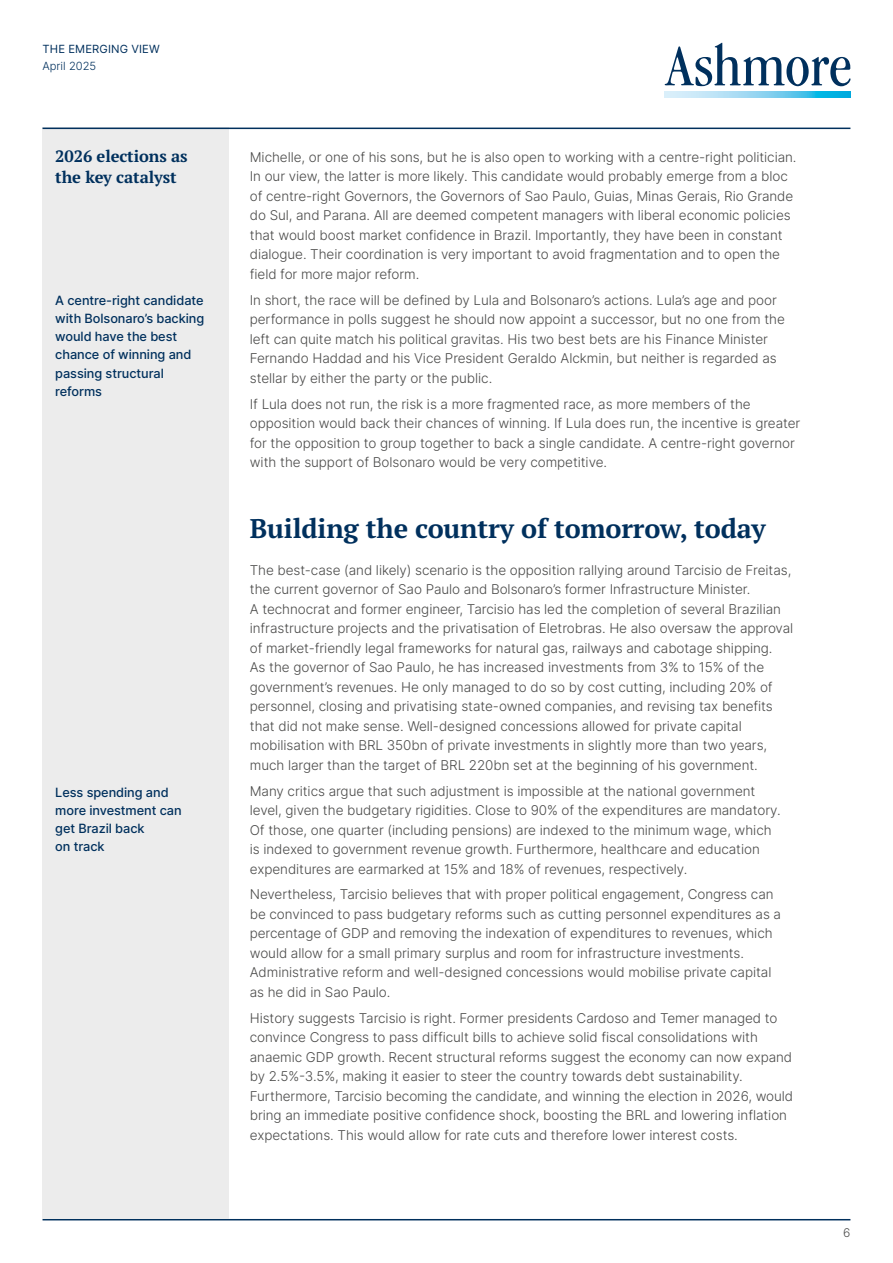
<style>
.page{position:relative;width:893px;height:1263px;background:#fff}
.page>*{position:absolute;margin:0;border:0;box-sizing:border-box;transform-origin:0 0}
.t1{font:700 27px "PT Serif Pro";letter-spacing:-.005em;color:#00305d}
.t2{font:700 16.5px/21px "PT Serif Pro";letter-spacing:-.005em;color:#00305d}
.t3{font:300 13.5px/19.5px "Inter";letter-spacing:-.005em;color:#4a4a49}
.t4{font:500 12.75px/18px "Inter";letter-spacing:-.005em;color:#00305d}
.t5{font:300 12px "Inter";color:#4a4a49}
.t6{font:11.25px "Inter";letter-spacing:.01em;color:#00305d}
.t7{font:300 11.25px "Inter";color:#00305d}
</style>
<div class="page">
<svg style="left:665px;top:43px;width:185px;height:43px"></svg>
<svg style="left:665px;top:92px;width:185px;height:6px"></svg>
<hr style="left:43px;top:1219px;width:807px;height:1px;background:#00305d">
<div style="left:43px;top:128px;width:186px;height:1091px;background:#ececec"></div>
<hr style="left:43px;top:128px;width:807px;height:1px;background:#00305d">
<p class="t6" style="left:43px;top:41px;width:119px">THE EMERGING VIEW</p>
<p class="t7" style="left:43px;top:58px;width:55px">April 2025</p>
<p class="t2" style="left:55px;top:145px;width:134px">2026 elections as the key catalyst</p>
<p class="t4" style="left:55px;top:292px;width:151px">A centre-right candidate with Bolsonaro’s backing would have the best chance of winning and passing structural reforms</p>
<p class="t4" style="left:55px;top:783px;width:128px">Less spending and more investment can get Brazil back<br>on track</p>
<p class="t3" style="left:250px;top:147px;width:548px">Michelle, or one of his sons, but he is also open to working with a centre-right politician.<br>In our view, the latter is more likely. This candidate would probably emerge from a bloc of centre-right Governors, the Governors of Sao Paulo, Guias, Minas Gerais, Rio Grande do Sul, and Parana. All are deemed competent managers with liberal economic policies that would boost market confidence in Brazil. Importantly, they have been in constant dialogue. Their coordination is very important to avoid fragmentation and to open the field for more major reform.</p>
<p class="t3" style="left:250px;top:290px;width:537px">In short, the race will be defined by Lula and Bolsonaro’s actions. Lula’s age and poor performance in polls suggest he should now appoint a successor, but no one from the left can quite match his political gravitas. His two best bets are his Finance Minister Fernando Haddad and his Vice President Geraldo Alckmin, but neither is regarded as stellar by either the party or the public.</p>
<p class="t3" style="left:250px;top:394px;width:552px">If Lula does not run, the risk is a more fragmented race, as more members of the opposition would back their chances of winning. If Lula does run, the incentive is greater for the opposition to group together to back a single candidate. A centre-right governor with the support of Bolsonaro would be very competitive.</p>
<h1 class="t1" style="left:250px;top:511px;width:518px">Building the country of tomorrow, today</h1>
<p class="t3" style="left:250px;top:560px;width:545px">The best-case (and likely) scenario is the opposition rallying around Tarcisio de Freitas, the current governor of Sao Paulo and Bolsonaro’s former Infrastructure Minister.<br>A technocrat and former engineer, Tarcisio has led the completion of several Brazilian infrastructure projects and the privatisation of Eletrobras. He also oversaw the approval of market-friendly legal frameworks for natural gas, railways and cabotage shipping.<br>As the governor of Sao Paulo, he has increased investments from 3% to 15% of the government’s revenues. He only managed to do so by cost cutting, including 20% of personnel, closing and privatising state-owned companies, and revising tax benefits that did not make sense. Well-designed concessions allowed for private capital mobilisation with BRL 350bn of private investments in slightly more than two years, much larger than the target of BRL 220bn set at the beginning of his government.</p>
<p class="t3" style="left:250px;top:781px;width:532px">Many critics argue that such adjustment is impossible at the national government level, given the budgetary rigidities. Close to 90% of the expenditures are mandatory.<br>Of those, one quarter (including pensions) are indexed to the minimum wage, which is indexed to government revenue growth. Furthermore, healthcare and education expenditures are earmarked at 15% and 18% of revenues, respectively.</p>
<p class="t3" style="left:250px;top:884px;width:533px">Nevertheless, Tarcisio believes that with proper political engagement, Congress can be convinced to pass budgetary reforms such as cutting personnel expenditures as a percentage of GDP and removing the indexation of expenditures to revenues, which would allow for a small primary surplus and room for infrastructure investments.<br>Administrative reform and well-designed concessions would mobilise private capital as he did in Sao Paulo.</p>
<p class="t3" style="left:250px;top:1008px;width:545px">History suggests Tarcisio is right. Former presidents Cardoso and Temer managed to convince Congress to pass difficult bills to achieve solid fiscal consolidations with anaemic GDP growth. Recent structural reforms suggest the economy can now expand by 2.5%-3.5%, making it easier to steer the country towards debt sustainability.<br>Furthermore, Tarcisio becoming the candidate, and winning the election in 2026, would bring an immediate positive confidence shock, boosting the BRL and lowering inflation expectations. This would allow for rate cuts and therefore lower interest costs.</p>
<p class="t5" style="left:843px;top:1224px;width:9px">6</p>
</div>
